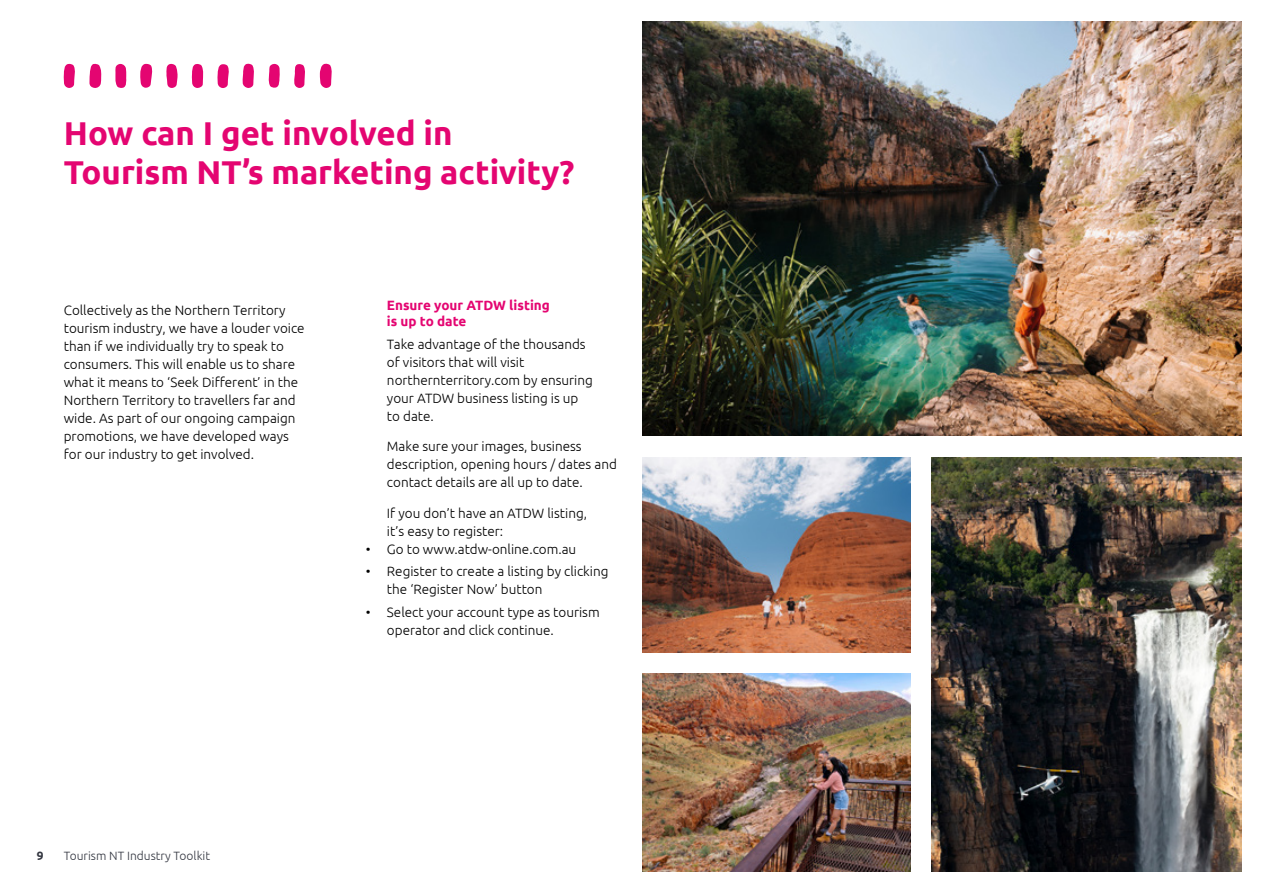
<style>
.page{position:relative;width:1263px;height:893px;background:#fff}
.page>*{position:absolute;margin:0;border:0;box-sizing:border-box;transform-origin:0 0}
.t1{font:700 33px/39.6px "Ubuntu";color:#e40571}
.t2{font:300 13.5px/18px "Ubuntu";color:#000}
.t3{font:700 13.5px/16.2px "Ubuntu";color:#e40571}
.t4{font:300 12px "Ubuntu";color:#343741}
.t5{font:700 12px "Ubuntu";color:#343741}
</style>
<div class="page">
<img style="left:642px;top:21px;width:600px;height:415px">
<img style="left:931px;top:457px;width:311px;height:415px">
<img style="left:642px;top:457px;width:268px;height:195px">
<img style="left:642px;top:673px;width:268px;height:199px">
<svg style="left:89px;top:64px;width:13px;height:24px"></svg>
<svg style="left:64px;top:64px;width:11px;height:24px"></svg>
<svg style="left:166px;top:64px;width:12px;height:24px"></svg>
<svg style="left:140px;top:64px;width:13px;height:24px"></svg>
<svg style="left:115px;top:64px;width:12px;height:24px"></svg>
<svg style="left:294px;top:64px;width:11px;height:24px"></svg>
<svg style="left:242px;top:64px;width:12px;height:24px"></svg>
<svg style="left:217px;top:64px;width:12px;height:24px"></svg>
<svg style="left:192px;top:64px;width:12px;height:24px"></svg>
<svg style="left:268px;top:64px;width:12px;height:24px"></svg>
<svg style="left:320px;top:64px;width:12px;height:24px"></svg>
<h1 class="t1" style="left:64px;top:113px;width:512px">How can I get involved in<br>Tourism NT’s marketing activity?</h1>
<p class="t2" style="left:64px;top:301px;width:242px">Collectively as the Northern Territory tourism industry, we have a louder voice than if we individually try to speak to consumers. This will enable us to share what it means to ‘Seek Different’ in the Northern Territory to travellers far and wide. As part of our ongoing campaign promotions, we have developed ways for our industry to get involved.</p>
<p class="t3" style="left:387px;top:297px;width:164px">Ensure your ATDW listing is up to date</p>
<p class="t2" style="left:387px;top:335px;width:207px">Take advantage of the thousands of visitors that will visit northernterritory.com by ensuring your ATDW business listing is up to date.</p>
<p class="t2" style="left:387px;top:437px;width:231px">Make sure your images, business description, opening hours / dates and contact details are all up to date.</p>
<p class="t2" style="left:387px;top:504px;width:202px">If you don’t have an ATDW listing, it’s easy to register:</p>
<p class="t2" style="left:366px;top:540px;width:212px">• Go to www.atdw-online.com.au</p>
<p class="t2" style="left:387px;top:562px;width:223px;text-indent:-21px">• Register to create a listing by clicking the ‘Register Now’ button</p>
<p class="t2" style="left:387px;top:603px;width:214px;text-indent:-21px">• Select your account type as tourism operator and click continue.</p>
<p class="t5" style="left:37px;top:848px;width:8px">9</p>
<p class="t4" style="left:64px;top:848px;width:148px">Tourism NT Industry Toolkit</p>
</div>
